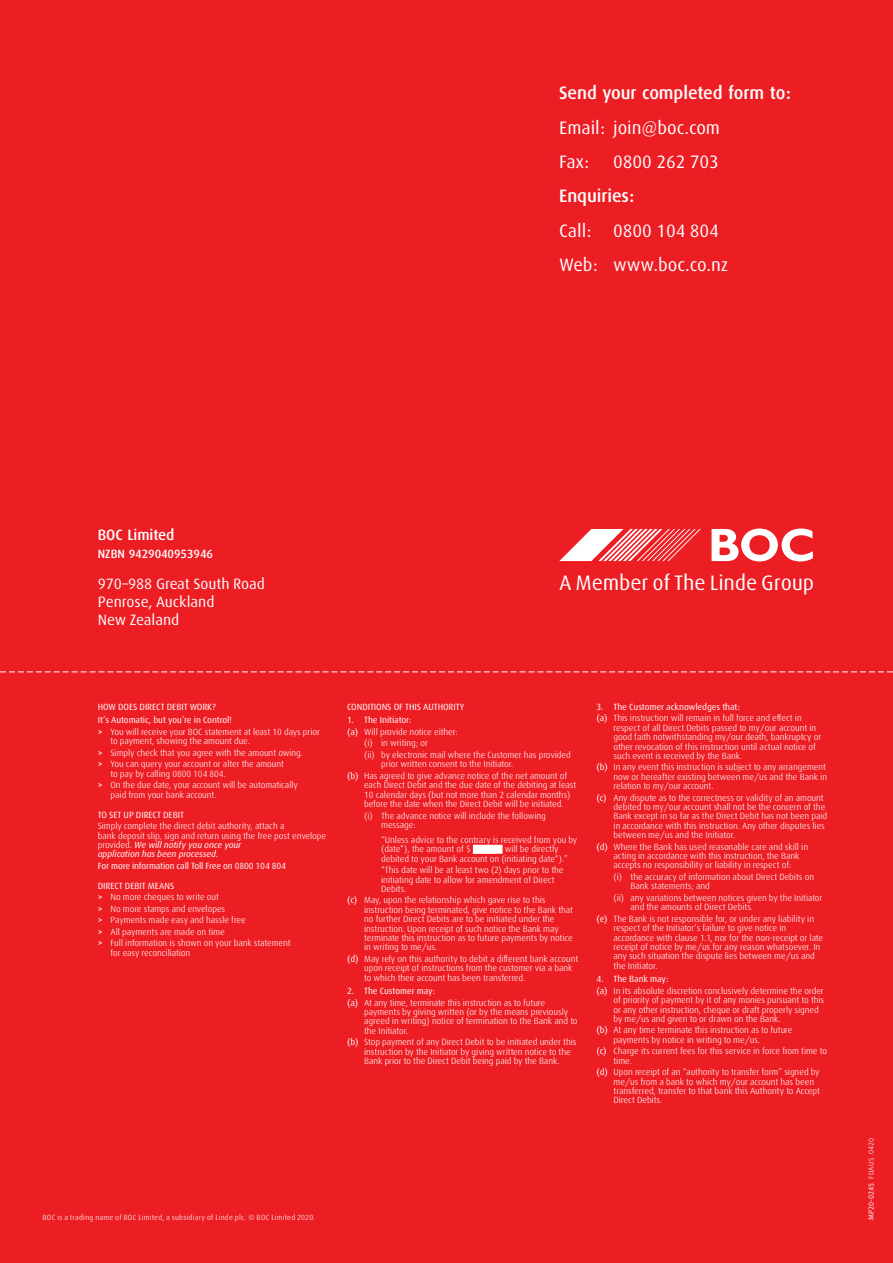
<style>
.page{position:relative;width:893px;height:1263px;background:#ed1d24}
.page>*{position:absolute;margin:0;border:0;box-sizing:border-box;transform-origin:0 0}
.t1{font:21px "Linde Dax Power Point";letter-spacing:-.01em;color:#fff}
.t2{font:18px/34.3px "Linde Dax Global";letter-spacing:-.005em;color:#fff}
.t3{font:500 18px "Linde Dax Global";letter-spacing:-.005em;color:#fff}
.t4{font:15px/18px "Linde Dax Global";letter-spacing:-.005em;color:#fff}
.t5{font:500 15px "Linde Dax Global";letter-spacing:-.005em;color:#fff}
.t6{font:500 12px "Linde Dax Global";letter-spacing:-.005em;color:#fff}
.t7{font:300 9px/9.4px "Linde Dax Global";letter-spacing:-.01em;color:#fff}
.t8{font:9px/13.6px "Linde Dax Global";letter-spacing:-.01em;color:#fff}
.t9{font:300 7.5px "Linde Dax Global";letter-spacing:.025em;color:#fff}
.t10{font:7.5px "Linde Dax Global";letter-spacing:.01em;color:#fff}
.s1{font-weight:500}
.s2{font-weight:400;font-style:italic}
.s3{font-weight:400}
.s4{font-weight:300}
</style>
<div class="page">
<svg style="left:712px;top:528px;width:101px;height:33px"></svg>
<svg style="left:559px;top:529px;width:142px;height:32px"></svg>
<svg style="left:0;top:671px;width:893px;height:1px"></svg>
<div style="left:473px;top:845px;width:30px;height:9px;background:#fff"></div>
<h2 class="t3" style="left:559px;top:82px;width:233px">Send your completed form to:</h2>
<h2 class="t2" style="left:559px;top:110px;width:162px">Email: join@boc.com<br>Fax:</h2>
<h2 class="t2" style="left:613px;top:145px;width:107px">0800 262 703</h2>
<h2 class="t3" style="left:559px;top:186px;width:77px">Enquiries:</h2>
<h2 class="t2" style="left:559px;top:213px;width:171px">Call: 0800 104 804<br>Web: www.boc.co.nz</h2>
<h3 class="t5" style="left:98px;top:526px;width:78px">BOC Limited</h3>
<h3 class="t6" style="left:98px;top:547px;width:117px">NZBN 9429040953946</h3>
<h3 class="t4" style="left:98px;top:575px;width:169px">970–988 Great South Road<br>Penrose, Auckland<br>New Zealand</h3>
<h1 class="t1" style="left:559px;top:569px;width:257px">A Member of The Linde Group</h1>
<p class="t8" style="left:98px;top:700px;width:136px">HOW DOES DIRECT DEBIT WORK?<br>It’s Automatic, but you’re in Control!</p>
<p class="t7" style="left:111px;top:727px;width:211px;text-indent:-13px"><span class="s1">&gt;</span> You will receive your BOC statement at least 10 days prior to payment, showing the amount due.</p>
<p class="t7" style="left:98px;top:747px;width:207px;line-height:11.6px"><span class="s1">&gt;</span> Simply check that you agree with the amount owing. <span class="s1">&gt;</span> You can query your account or alter the amount</p>
<p class="t7" style="left:98px;top:768px;width:202px;line-height:11.6px;text-indent:13px">to pay by calling 0800 104 804.<br><span class="s1">&gt;</span> On the due date, your account will be automatically</p>
<p class="t7" style="left:111px;top:790px;width:108px">paid from your bank account.</p>
<p class="t8" style="left:98px;top:808px;width:88px">TO SET UP DIRECT DEBIT</p>
<p class="t7" style="left:98px;top:821px;width:230px">Simply complete the direct debit authority, attach a<br>bank deposit slip, sign and return using the free post envelope provided. <span class="s2">We will notify you once your<br>application has been processed.</span></p>
<p class="t8" style="left:98px;top:859px;width:190px">For more information call Toll Free on 0800 104 804</p>
<p class="t7" style="left:98px;top:880px;width:194px;line-height:11.6px"><span class="s3">DIRECT DEBIT MEANS<br></span><span class="s1">&gt;</span> No more cheques to write out<br><span class="s1">&gt;</span> No more stamps and envelopes<br><span class="s1">&gt;</span> Payments made easy and hassle free<br><span class="s1">&gt;</span> All payments are made on time<br><span class="s1">&gt;</span> Full information is shown on your bank statement</p>
<p class="t7" style="left:111px;top:948px;width:81px">for easy reconciliation</p>
<p class="t8" style="left:347px;top:700px;width:119px">CONDITIONS OF THIS AUTHORITY</p>
<p class="t8" style="left:347px;top:713px;width:66px">1. The Initiator:</p>
<p class="t7" style="left:347px;top:727px;width:112px"><span class="s3">(a)</span> Will provide notice either:</p>
<p class="t7" style="left:364px;top:739px;width:65px">(i) in writing; or</p>
<p class="t7" style="left:364px;top:750px;width:208px">(ii) by electronic mail where the Customer has provided</p>
<p class="t7" style="left:347px;top:758px;width:222px;line-height:11.6px;text-indent:34px">prior written consent to the Initiator.<br><span class="s3">(b)</span> Has agreed to give advance notice of the net amount of</p>
<p class="t7" style="left:364px;top:780px;width:214px">each Direct Debit and the due date of the debiting at least<br>10 calendar days (but not more than 2 calendar months) before the date when the Direct Debit will be initiated.</p>
<p class="t7" style="left:381px;top:811px;width:166px;text-indent:-17px">(i) The advance notice will include the following message:</p>
<p class="t7" style="left:381px;top:835px;width:198px">“Unless advice to the contrary is received from you by (date*), the amount of $ _____ will be directly debited to your Bank account on (initiating date*).”</p>
<p class="t7" style="left:381px;top:865px;width:184px">*This date will be at least two (2) days prior to the initiating date to allow for amendment of Direct<br>Debits.</p>
<p class="t7" style="left:364px;top:895px;width:210px;text-indent:-17px"><span class="s3">(c)</span> May, upon the relationship which gave rise to this instruction being terminated, give notice to the Bank that no further Direct Debits are to be initiated under the instruction. Upon receipt of such notice the Bank may terminate this instruction as to future payments by notice in writing to me/us.</p>
<p class="t7" style="left:364px;top:954px;width:216px;text-indent:-17px"><span class="s3">(d)</span> May rely on this authority to debit a different bank account upon receipt of instructions from the customer via a bank to which their account has been transferred.</p>
<p class="t7" style="left:347px;top:985px;width:200px;line-height:11.6px"><span class="s3">2. The Customer may:<br>(a)</span> At any time, terminate this instruction as to future</p>
<p class="t7" style="left:364px;top:1007px;width:215px">payments by giving written (or by the means previously agreed in writing) notice of termination to the Bank and to the Initiator.</p>
<p class="t7" style="left:364px;top:1037px;width:214px;text-indent:-17px"><span class="s3">(b)</span> Stop payment of any Direct Debit to be initiated under this instruction by the Initiator by giving written notice to the<br>Bank prior to the Direct Debit being paid by the Bank.</p>
<p class="t7" style="left:597px;top:701px;width:207px;line-height:11.6px"><span class="s3">3. The Customer acknowledges that:<br>(a)</span> This instruction will remain in full force and effect in</p>
<p class="t7" style="left:614px;top:723px;width:209px">respect of all Direct Debits passed to my/our account in good faith notwithstanding my/our death, bankruptcy or other revocation of this instruction until actual notice of such event is received by the Bank.</p>
<p class="t7" style="left:614px;top:763px;width:215px;text-indent:-17px"><span class="s3">(b)</span> In any event this instruction is subject to any arrangement now or hereafter existing between me/us and the Bank in relation to my/our account.</p>
<p class="t7" style="left:614px;top:793px;width:215px;text-indent:-17px"><span class="s3">(c)</span> Any dispute as to the correctness or validity of an amount debited to my/our account shall not be the concern of the Bank except in so far as the Direct Debit has not been paid in accordance with this instruction. Any other disputes lies between me/us and the Initiator.</p>
<p class="t7" style="left:614px;top:842px;width:196px;text-indent:-17px"><span class="s3">(d)</span> Where the Bank has used reasonable care and skill in acting in accordance with this instruction, the Bank accepts no responsibility or liability in respect of:</p>
<p class="t7" style="left:631px;top:872px;width:185px;text-indent:-17px">(i) the accuracy of information about Direct Debits on<br>Bank statements; and</p>
<p class="t7" style="left:631px;top:893px;width:193px;text-indent:-17px">(ii) any variations between notices given by the Initiator and the amounts of Direct Debits.</p>
<p class="t7" style="left:614px;top:914px;width:211px;text-indent:-17px"><span class="s3">(e)</span> The Bank is not responsible for, or under any liability in respect of the Initiator’s failure to give notice in accordance with clause 1.1, nor for the non-receipt or late receipt of notice by me/us for any reason whatsoever. In any such situation the dispute lies between me/us and the Initiator.</p>
<p class="t7" style="left:597px;top:973px;width:229px;line-height:11.6px"><span class="s3">4. The Bank may:<br>(a)</span> In its absolute discretion conclusively determine the order</p>
<p class="t7" style="left:614px;top:995px;width:212px">of priority of payment by it of any monies pursuant to this or any other instruction, cheque or draft properly signed by me/us and given to or drawn on the Bank.</p>
<p class="t7" style="left:614px;top:1025px;width:181px;text-indent:-17px"><span class="s3">(b)</span> At any time terminate this instruction as to future payments by notice in writing to me/us.</p>
<p class="t7" style="left:614px;top:1046px;width:215px;text-indent:-17px"><span class="s3">(c)</span> Charge its current fees for this service in force from time to time.</p>
<p class="t7" style="left:614px;top:1067px;width:208px;text-indent:-17px"><span class="s3">(d)</span> Upon receipt of an “authority to transfer form” signed by me/us from a bank to which my/our account has been transferred, transfer to that bank this Authority to Accept Direct Debits.</p>
<p class="t9" style="left:43px;top:1213px;width:274px">BOC is a trading name of BOC Limited, a subsidiary of Linde plc. © BOC Limited 2020.</p>
<p class="t10" style="left:867px;top:1220px;width:84px;rotate:-90deg">MP20-0245 <span class="s4">FDAUS 0420</span></p>
</div>
